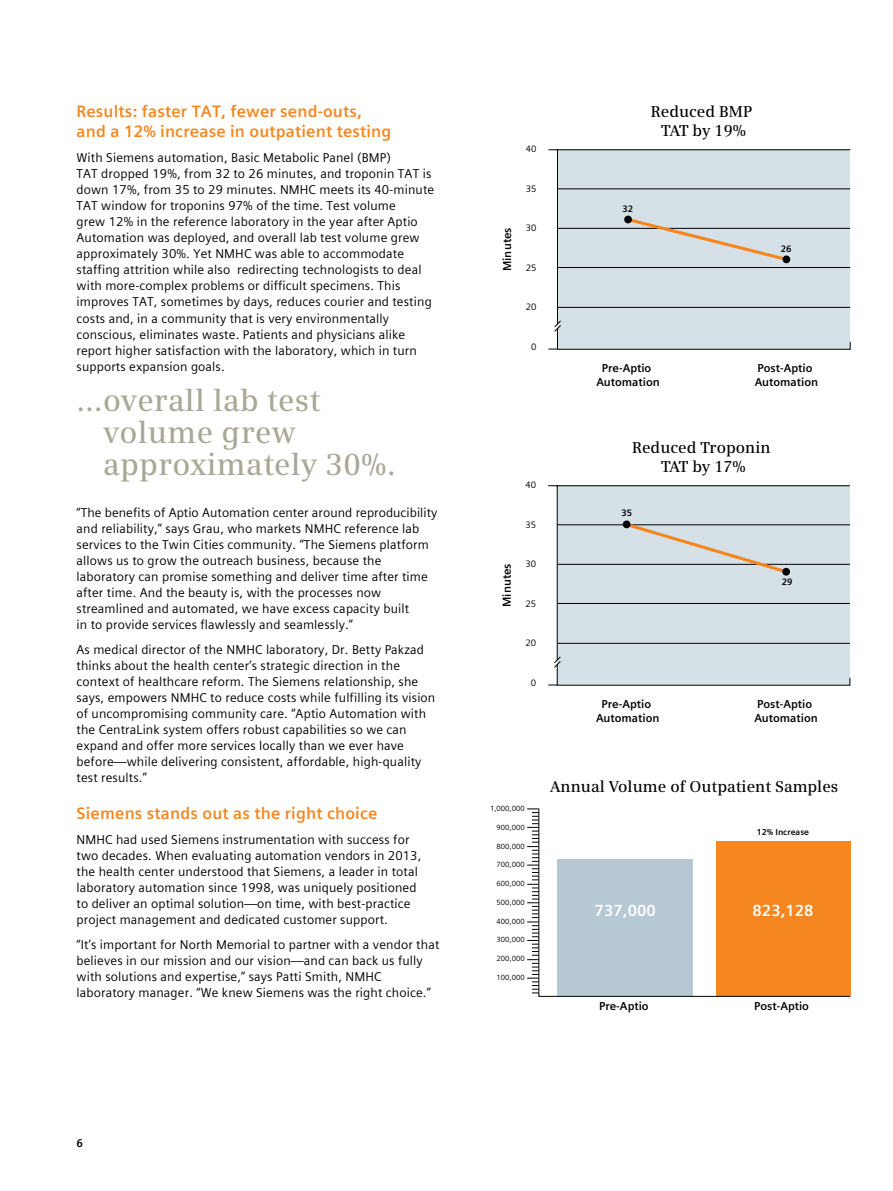
<style>
.page{position:relative;width:893px;height:1191px;background:#fff}
.page>*{position:absolute;margin:0;border:0;box-sizing:border-box;transform-origin:0 0}
.t1{font:600 30.45px/31.7px "Siemens Serif";letter-spacing:.01em;color:#a9a897}
.t2{font:700 16.5px/20.2px "Siemens Sans Global";letter-spacing:.01em;color:#f6861f}
.t3{font:700 16.05px "Siemens Sans";color:#fff}
.t4{font:600 15.75px/18.9px "Siemens Serif";color:#000;text-align:center}
.t5{font:12.75px/16px "Siemens Sans Global";letter-spacing:.01em;color:#000}
.t6{font:700 11.4px/13.8px "Siemens Sans";color:#000;text-align:center}
.t7{font:700 11.25px "Siemens Sans Global";color:#000}
.t8{font:9.3px "Siemens Sans";color:#000}
.t9{font:700 9.3px "Siemens Sans";color:#000}
.t10{font:700 8.7px "Siemens Sans";color:#000}
.t11{font:7.5px "Siemens Sans";color:#000}
</style>
<div class="page">
<svg style="left:548px;top:149px;width:303px;height:201px;background:#d1dbe0"></svg>
<div style="left:624px;top:216px;width:8px;height:7px;background:#000;border-radius:50%"></div>
<div style="left:782px;top:255px;width:8px;height:8px;background:#000;border-radius:50%"></div>
<hr style="left:557px;top:149px;width:293px;height:1px;background:#000">
<svg style="left:548px;top:485px;width:303px;height:201px;background:#d0dadf"></svg>
<div style="left:623px;top:520px;width:7px;height:8px;background:#000;border-radius:50%"></div>
<div style="left:782px;top:568px;width:8px;height:7px;background:#000;border-radius:50%"></div>
<hr style="left:556px;top:485px;width:294px;height:1px;background:#000">
<svg style="left:538px;top:808px;width:313px;height:189px"></svg>
<svg style="left:527px;top:808px;width:12px;height:185px"></svg>
<p class="t2" style="left:77px;top:101px;width:316px">Results: faster TAT, fewer send-outs, and a 12% increase in outpatient testing</p>
<p class="t5" style="left:77px;top:150px;width:359px">With Siemens automation, Basic Metabolic Panel (BMP)<br>TAT dropped 19%, from 32 to 26 minutes, and troponin TAT is down 17%, from 35 to 29 minutes. NMHC meets its 40-minute TAT window for troponins 97% of the time. Test volume<br>grew 12% in the reference laboratory in the year after Aptio Automation was deployed, and overall lab test volume grew approximately 30%. Yet NMHC was able to accommodate staffing attrition while also redirecting technologists to deal with more-complex problems or difficult specimens. This improves TAT, sometimes by days, reduces courier and testing costs and, in a community that is very environmentally conscious, eliminates waste. Patients and physicians alike report higher satisfaction with the laboratory, which in turn supports expansion goals.</p>
<h1 class="t1" style="left:103px;top:385px;width:294px;text-indent:-27px">…overall lab test volume grew approximately 30%.</h1>
<p class="t5" style="left:77px;top:504px;width:362px">“The benefits of Aptio Automation center around reproducibility and reliability,” says Grau, who markets NMHC reference lab services to the Twin Cities community. “The Siemens platform allows us to grow the outreach business, because the laboratory can promise something and deliver time after time after time. And the beauty is, with the processes now streamlined and automated, we have excess capacity built<br>in to provide services flawlessly and seamlessly.”</p>
<p class="t5" style="left:77px;top:641px;width:360px">As medical director of the NMHC laboratory, Dr. Betty Pakzad thinks about the health center’s strategic direction in the context of healthcare reform. The Siemens relationship, she says, empowers NMHC to reduce costs while fulfilling its vision of uncompromising community care. “Aptio Automation with the CentraLink system offers robust capabilities so we can expand and offer more services locally than we ever have before—while delivering consistent, affordable, high-quality test results.”</p>
<p class="t2" style="left:77px;top:803px;width:302px">Siemens stands out as the right choice</p>
<p class="t5" style="left:77px;top:831px;width:346px">NMHC had used Siemens instrumentation with success for two decades. When evaluating automation vendors in 2013, the health center understood that Siemens, a leader in total laboratory automation since 1998, was uniquely positioned to deliver an optimal solution—on time, with best-practice project management and dedicated customer support.</p>
<p class="t5" style="left:77px;top:936px;width:364px">“It’s important for North Memorial to partner with a vendor that believes in our mission and our vision—and can back us fully with solutions and expertise,” says Patti Smith, NMHC laboratory manager. “We knew Siemens was the right choice.”</p>
<p class="t7" style="left:77px;top:1134px;width:8px">6</p>
<p class="t6" style="left:500px;top:271px;width:45px;rotate:-90deg">Minutes</p>
<p class="t8" style="left:526px;top:144px;width:12px">40</p>
<p class="t8" style="left:526px;top:183px;width:12px">35</p>
<p class="t8" style="left:526px;top:223px;width:12px">30</p>
<p class="t8" style="left:526px;top:262px;width:12px">25</p>
<p class="t8" style="left:526px;top:302px;width:12px">20</p>
<p class="t8" style="left:531px;top:341px;width:7px">0</p>
<p class="t6" style="left:500px;top:607px;width:45px;rotate:-90deg">Minutes</p>
<p class="t8" style="left:525px;top:480px;width:12px">40</p>
<p class="t8" style="left:525px;top:519px;width:12px">35</p>
<p class="t8" style="left:525px;top:559px;width:12px">30</p>
<p class="t8" style="left:525px;top:598px;width:12px">25</p>
<p class="t8" style="left:525px;top:638px;width:12px">20</p>
<p class="t8" style="left:531px;top:677px;width:7px">0</p>
<p class="t4" style="left:651px;top:102px;width:103px">Reduced BMP<br>TAT by 19%</p>
<p class="t9" style="left:622px;top:203px;width:12px">32</p>
<p class="t9" style="left:781px;top:243px;width:12px">26</p>
<p class="t6" style="left:596px;top:361px;width:65px">Pre-Aptio<br>Automation</p>
<p class="t6" style="left:755px;top:361px;width:65px;text-align:left">Post-Aptio<br>Automation</p>
<p class="t4" style="left:632px;top:438px;width:140px">Reduced Troponin<br>TAT by 17%</p>
<p class="t9" style="left:621px;top:508px;width:12px">35</p>
<p class="t9" style="left:782px;top:577px;width:12px">29</p>
<p class="t6" style="left:596px;top:697px;width:65px">Pre-Aptio<br>Automation</p>
<p class="t6" style="left:754px;top:697px;width:65px;text-align:left">Post-Aptio<br>Automation</p>
<p class="t11" style="left:490px;top:804px;width:36px">1,000,000</p>
<p class="t11" style="left:497px;top:823px;width:30px">900,000</p>
<p class="t11" style="left:497px;top:842px;width:30px">800,000</p>
<p class="t11" style="left:497px;top:860px;width:30px">700,000</p>
<p class="t11" style="left:497px;top:879px;width:30px">600,000</p>
<p class="t11" style="left:497px;top:898px;width:30px">500,000</p>
<p class="t11" style="left:497px;top:916px;width:30px">400,000</p>
<p class="t11" style="left:497px;top:935px;width:30px">300,000</p>
<p class="t11" style="left:497px;top:954px;width:30px">200,000</p>
<p class="t11" style="left:497px;top:972px;width:30px">100,000</p>
<p class="t4" style="left:550px;top:776px;width:290px">Annual Volume of Outpatient Samples</p>
<p class="t10" style="left:757px;top:827px;width:54px">12% Increase</p>
<p class="t3" style="left:595px;top:901px;width:62px">737,000</p>
<p class="t3" style="left:753px;top:901px;width:62px">823,128</p>
<p class="t6" style="left:599px;top:999px;width:51px">Pre-Aptio</p>
<p class="t6" style="left:754px;top:999px;width:56px">Post-Aptio</p>
</div>
